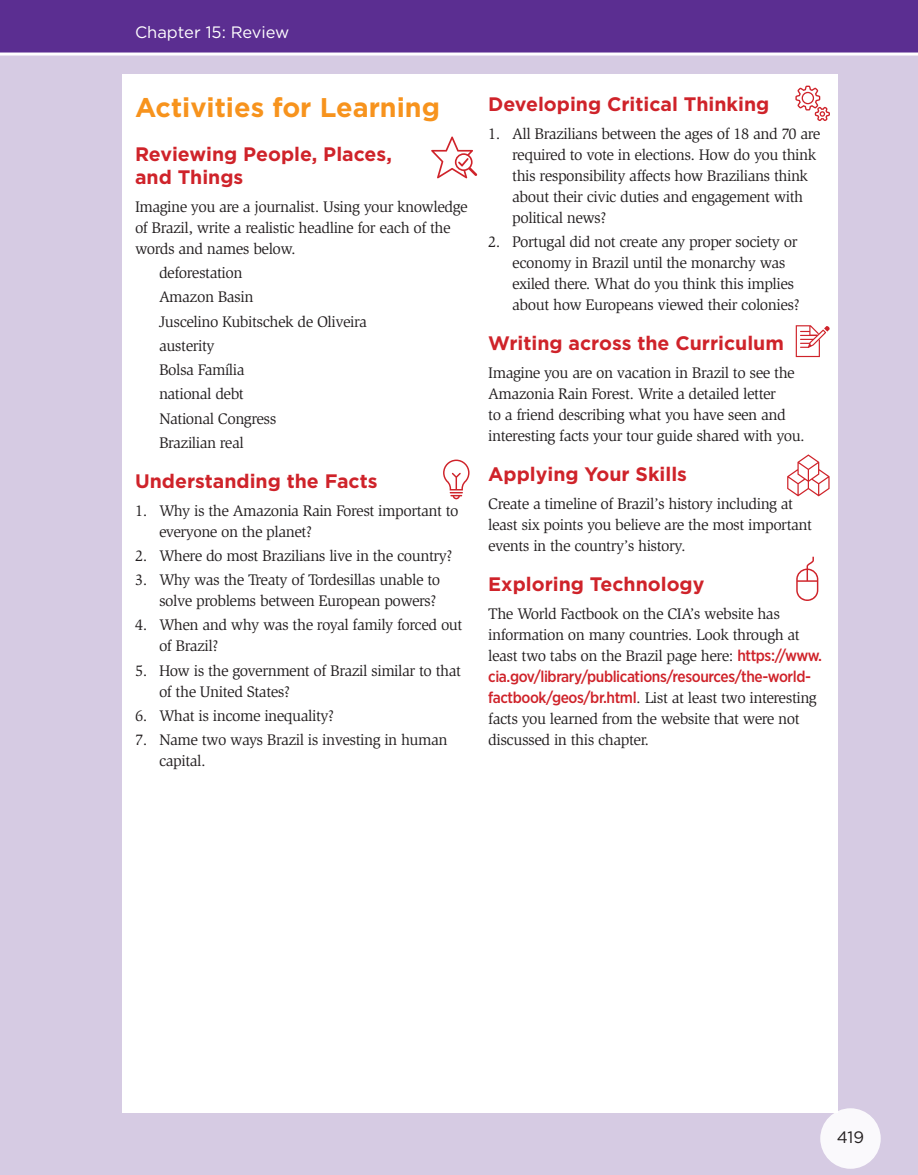
<style>
.page{position:relative;width:918px;height:1175px;background:#fff}
.page>*{position:absolute;margin:0;border:0;box-sizing:border-box;transform-origin:0 0}
.WS_-__EOC-B__Chapter{font:700 27px "Gotham";color:#f7931d}
.WS_-_Chapter_Review{font:700 19.5px/23.4px "Gotham";color:#cf232a}
.t1{font:16.5px "Gotham";color:#fff}
.t2{font:16.5px "Gotham";color:#231f20}
.WS_-_Chapter_Review-2{font:15.75px/21px "Slimbach Std";letter-spacing:-.03em;color:#231f20}
.s1{font-family:"Gotham Narrow";font-weight:500;color:#cf232a}
</style>
<div class="page">
<div style="left:0;top:0;width:918px;height:1174px;background:#d6cbe3"></div>
<div style="left:122px;top:74px;width:715px;height:1039px;background:#fff"></div>
<svg style="left:787px;top:454px;width:43px;height:42px"></svg>
<svg style="left:795px;top:86px;width:35px;height:35px"></svg>
<svg style="left:431px;top:136px;width:46px;height:42px"></svg>
<svg style="left:796px;top:556px;width:22px;height:45px"></svg>
<svg style="left:443px;top:459px;width:27px;height:40px"></svg>
<svg style="left:796px;top:325px;width:34px;height:32px"></svg>
<div style="left:0;top:0;width:918px;height:54px;background:#5b2e91"></div>
<svg style="left:0;top:52px;width:918px;height:4px;background:#e4dded"></svg>
<div style="left:820px;top:1108px;width:61px;height:60px;background:#fff;border-radius:50%"></div>
<p class="t1" style="left:135px;top:22px;width:156px">Chapter 15: Review</p>
<p class="WS_-__EOC-B__Chapter" style="left:135px;top:89px;width:306px">Activities for Learning</p>
<p class="WS_-_Chapter_Review" style="left:135px;top:142px;width:258px">Reviewing People, Places, and Things</p>
<p class="WS_-_Chapter_Review-2" style="left:135px;top:196px;width:334px">Imagine you are a journalist. Using your knowledge of Brazil, write a realistic headline for each of the words and names below.</p>
<p class="WS_-_Chapter_Review-2" style="left:159px;top:262px;width:85px">deforestation</p>
<p class="WS_-_Chapter_Review-2" style="left:159px;top:286px;width:96px">Amazon Basin</p>
<p class="WS_-_Chapter_Review-2" style="left:159px;top:311px;width:210px">Juscelino Kubitschek de Oliveira</p>
<p class="WS_-_Chapter_Review-2" style="left:159px;top:335px;width:57px">austerity</p>
<p class="WS_-_Chapter_Review-2" style="left:159px;top:359px;width:87px">Bolsa Família</p>
<p class="WS_-_Chapter_Review-2" style="left:159px;top:383px;width:86px">national debt</p>
<p class="WS_-_Chapter_Review-2" style="left:159px;top:408px;width:119px">National Congress</p>
<p class="WS_-_Chapter_Review-2" style="left:159px;top:432px;width:86px">Brazilian real</p>
<p class="WS_-_Chapter_Review" style="left:135px;top:469px;width:244px">Understanding the Facts</p>
<p class="WS_-_Chapter_Review-2" style="left:159px;top:500px;width:301px;text-indent:-24px">1. Why is the Amazonia Rain Forest important to everyone on the planet?</p>
<p class="WS_-_Chapter_Review-2" style="left:135px;top:545px;width:319px">2. Where do most Brazilians live in the country?</p>
<p class="WS_-_Chapter_Review-2" style="left:135px;top:569px;width:307px;text-align:right">3. Why was the Treaty of Tordesillas unable to solve problems between European powers?</p>
<p class="WS_-_Chapter_Review-2" style="left:159px;top:615px;width:305px;text-indent:-24px">4. When and why was the royal family forced out of Brazil?</p>
<p class="WS_-_Chapter_Review-2" style="left:159px;top:660px;width:304px;text-indent:-24px">5. How is the government of Brazil similar to that of the United States?</p>
<p class="WS_-_Chapter_Review-2" style="left:135px;top:705px;width:201px">6. What is income inequality?</p>
<p class="WS_-_Chapter_Review-2" style="left:159px;top:729px;width:290px;text-indent:-24px">7. Name two ways Brazil is investing in human capital.</p>
<p class="WS_-_Chapter_Review" style="left:488px;top:92px;width:283px">Developing Critical Thinking</p>
<p class="WS_-_Chapter_Review-2" style="left:512px;top:123px;width:310px;text-indent:-24px">1. All Brazilians between the ages of 18 and 70 are required to vote in elections. How do you think this responsibility affects how Brazilians think about their civic duties and engagement with political news?</p>
<p class="WS_-_Chapter_Review-2" style="left:512px;top:231px;width:289px;text-indent:-24px">2. Portugal did not create any proper society or economy in Brazil until the monarchy was exiled there. What do you think this implies about how Europeans viewed their colonies?</p>
<p class="WS_-_Chapter_Review" style="left:488px;top:331px;width:297px">Writing across the Curriculum</p>
<p class="WS_-_Chapter_Review-2" style="left:488px;top:362px;width:318px">Imagine you are on vacation in Brazil to see the Amazonia Rain Forest. Write a detailed letter<br>to a friend describing what you have seen and interesting facts your tour guide shared with you.</p>
<p class="WS_-_Chapter_Review" style="left:488px;top:462px;width:200px">Applying Your Skills</p>
<p class="WS_-_Chapter_Review-2" style="left:488px;top:493px;width:325px">Create a timeline of Brazil’s history including at least six points you believe are the most important events in the country’s history.</p>
<p class="WS_-_Chapter_Review" style="left:488px;top:572px;width:218px">Exploring Technology</p>
<p class="WS_-_Chapter_Review-2" style="left:488px;top:603px;width:335px">The World Factbook on the CIA’s website has information on many countries. Look through at least two tabs on the Brazil page here: <span class="s1">https://www. cia.gov/library/publications/resources/the-world&shy;factbook/geos/br.html</span>. List at least two interesting facts you learned from the website that were not discussed in this chapter.</p>
<p class="t2" style="left:837px;top:1126px;width:29px">419</p>
</div>
